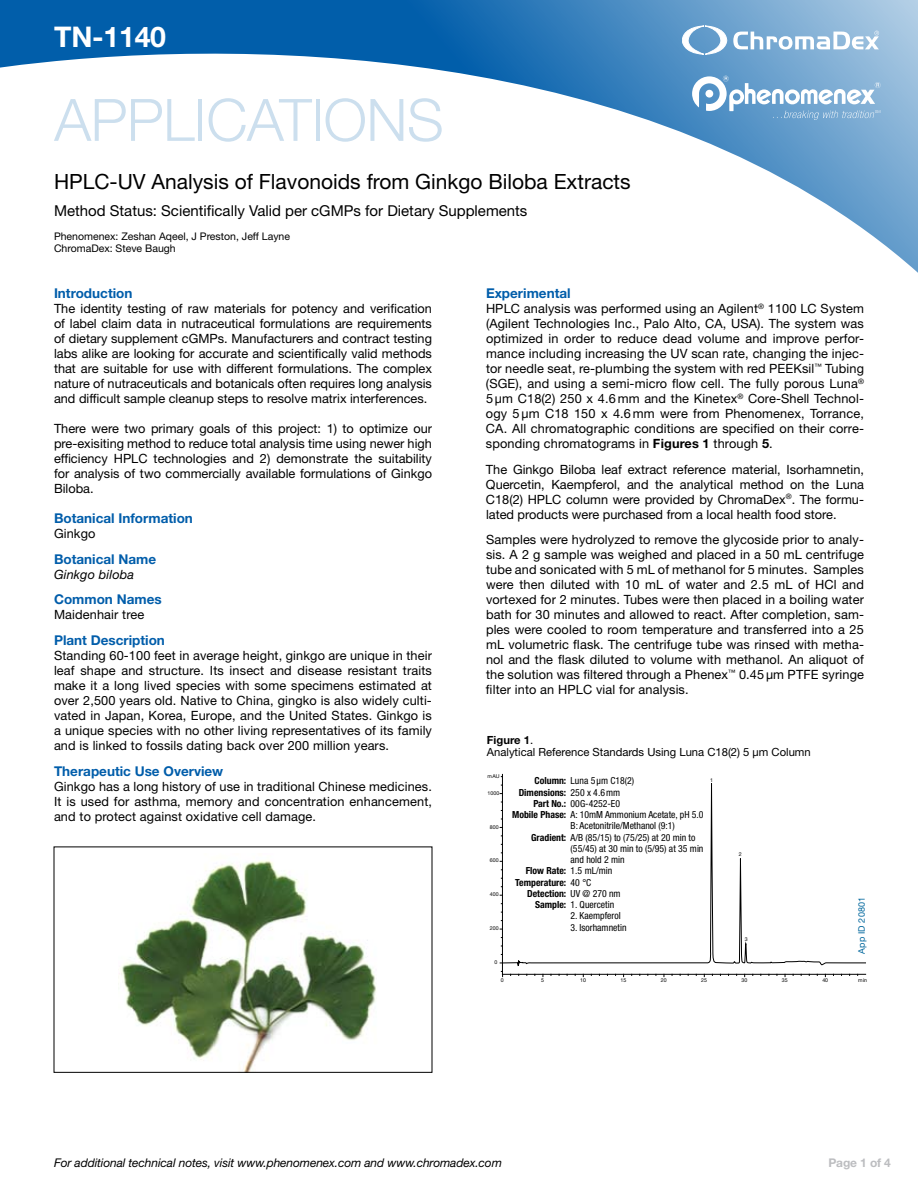
<style>
.page{position:relative;width:918px;height:1188px;background:#fff}
.page>*{position:absolute;margin:0;border:0;box-sizing:border-box;transform-origin:0 0}
.t1{font:300 58.5px "Helvetica Neue LT Std";letter-spacing:-.01em;color:#ccdfee}
.t2{font:700 28.5px "Helvetica Neue LT Std";letter-spacing:-.01em;color:#fff}
.t3{font:21px "Helvetica Neue LT Std";color:#000}
.t4{font:15px "Helvetica Neue LT Std";color:#000}
.t5{font:700 13.5px "Helvetica Neue LT Std";color:#005daa}
.t6{font:12.75px/15px "Helvetica Neue LT Std";letter-spacing:.01em;color:#000;text-align:justify}
.t7{font:italic 12.75px "Helvetica Neue LT Std";letter-spacing:.01em;color:#000}
.t8{font:italic 12px "Helvetica Neue LT Std";letter-spacing:-.01em;color:#000}
.t9{font:700 12px "Helvetica Neue LT Std";letter-spacing:-.01em;color:#bcbdc0}
.t10{font:11.25px/12px "Helvetica Neue LT Std";color:#000}
.t11{font:10.5px/12px "Helvetica Neue LT Std";color:#000}
.t12{font:condensed 9.75px/11.2px "Helvetica Neue LT Std";color:#000}
.t13{font:700 condensed 9.75px "Helvetica Neue LT Std";color:#000}
.t14{font:9px "Helvetica Neue LT Std";letter-spacing:.03em;color:#00679d}
.t15{font:5.25px "Helvetica Neue LT Std";letter-spacing:.005em;color:#000}
.s1{font-weight:700}
.s2{font-weight:400}
</style>
<div class="page">
<svg style="left:0;top:0;width:918px;height:273px"></svg>
<svg style="left:692px;top:76px;width:189px;height:44px"></svg>
<svg style="left:682px;top:26px;width:45px;height:28px"></svg>
<svg style="left:733px;top:31px;width:146px;height:19px"></svg>
<hr style="left:502px;top:974px;width:364px;height:1px;background:#000">
<hr style="left:502px;top:774px;width:1px;height:200px;background:#000">
<svg style="left:502px;top:783px;width:364px;height:185px"></svg>
<img style="left:119px;top:860px;width:257px;height:211px">
<div style="left:54px;top:847px;width:378px;height:226px;border:1px solid #000"></div>
<h2 class="t2" style="left:54px;top:19px;width:113px">TN-1140</h2>
<h1 class="t1" style="left:54px;top:84px;width:391px">APPLICATIONS</h1>
<h3 class="t3" style="left:54px;top:169px;width:578px">HPLC-UV Analysis of Flavonoids from Ginkgo Biloba Extracts</h3>
<p class="t4" style="left:54px;top:202px;width:475px">Method Status: Scientifically Valid per cGMPs for Dietary Supplements</p>
<p class="t11" style="left:54px;top:230px;width:238px">Phenomenex: Zeshan Aqeel, J Preston, Jeff Layne<br>ChromaDex: Steve Baugh</p>
<p class="t5" style="left:54px;top:285px;width:80px">Introduction</p>
<p class="t6" style="left:54px;top:301px;width:380px">The identity testing of raw materials for potency and verification of label claim data in nutraceutical formulations are requirements of dietary supplement cGMPs. Manufacturers and contract testing labs alike are looking for accurate and scientifically valid methods that are suitable for use with different formulations. The complex nature of nutraceuticals and botanicals often requires long analysis and difficult sample cleanup steps to resolve matrix interferences.</p>
<p class="t6" style="left:54px;top:421px;width:380px">There were two primary goals of this project: 1) to optimize our pre-exisiting method to reduce total analysis time using newer high efficiency HPLC technologies and 2) demonstrate the suitability for analysis of two commercially available formulations of Ginkgo Biloba.</p>
<p class="t5" style="left:54px;top:510px;width:140px">Botanical Information</p>
<p class="t6" style="left:54px;top:526px;width:43px">Ginkgo</p>
<p class="t5" style="left:54px;top:550px;width:104px">Botanical Name</p>
<p class="t7" style="left:54px;top:566px;width:82px">Ginkgo biloba</p>
<p class="t5" style="left:54px;top:591px;width:109px">Common Names</p>
<p class="t6" style="left:54px;top:607px;width:92px">Maidenhair tree</p>
<p class="t5" style="left:54px;top:632px;width:112px">Plant Description</p>
<p class="t6" style="left:54px;top:648px;width:380px">Standing 60-100 feet in average height, ginkgo are unique in their leaf shape and structure. Its insect and disease resistant traits make it a long lived species with some specimens estimated at over 2,500 years old. Native to China, gingko is also widely culti&shy;vated in Japan, Korea, Europe, and the United States. Ginkgo is a unique species with no other living representatives of its family and is linked to fossils dating back over 200 million years.</p>
<p class="t5" style="left:54px;top:763px;width:171px">Therapeutic Use Overview</p>
<p class="t6" style="left:54px;top:779px;width:380px">Ginkgo has a long history of use in traditional Chinese medicines.<br>It is used for asthma, memory and concentration enhancement, and to protect against oxidative cell damage.</p>
<p class="t5" style="left:486px;top:285px;width:86px">Experimental</p>
<p class="t6" style="left:486px;top:301px;width:380px">HPLC analysis was performed using an Agilent<sup>®</sup> 1100 LC System (Agilent Technologies Inc., Palo Alto, CA, USA). The system was optimized in order to reduce dead volume and improve perfor&shy;mance including increasing the UV scan rate, changing the injec&shy;tor needle seat, re-plumbing the system with red PEEKsil<sup>™</sup> Tubing (SGE), and using a semi-micro flow cell. The fully porous Luna<sup>® </sup>5 µm C18(2) 250 x 4.6 mm and the Kinetex<sup>®</sup> Core-Shell Technol&shy;ogy 5 µm C18 150 x 4.6 mm were from Phenomenex, Torrance, CA. All chromatographic conditions are specified on their corre&shy;sponding chromatograms in <span class="s1">Figures 1</span> through <span class="s1">5</span>.</p>
<p class="t6" style="left:486px;top:461px;width:380px">The Ginkgo Biloba leaf extract reference material, Isorhamnetin, Quercetin, Kaempferol, and the analytical method on the Luna C18(2) HPLC column were provided by ChromaDex<sup>®</sup>. The formu&shy;lated products were purchased from a local health food store.</p>
<p class="t6" style="left:486px;top:532px;width:380px">Samples were hydrolyzed to remove the glycoside prior to analy&shy;sis. A 2 g sample was weighed and placed in a 50 mL centrifuge tube and sonicated with 5 mL of methanol for 5 minutes. Samples were then diluted with 10 mL of water and 2.5 mL of HCl and vortexed for 2 minutes. Tubes were then placed in a boiling water bath for 30 minutes and allowed to react. After completion, sam&shy;ples were cooled to room temperature and transferred into a 25 mL volumetric flask. The centrifuge tube was rinsed with metha&shy;nol and the flask diluted to volume with methanol. An aliquot of the solution was filtered through a Phenex<sup>™</sup> 0.45 µm PTFE syringe filter into an HPLC vial for analysis.</p>
<p class="t10" style="left:487px;top:734px;width:325px"><span class="s1">Figure 1</span>.<br>Analytical Reference Standards Using Luna C18(2) 5 µm Column</p>
<p class="t15" style="left:488px;top:749px;width:16px">20801</p>
<p class="t15" style="left:488px;top:773px;width:13px">mAU</p>
<p class="t12" style="left:519px;top:775px;width:117px;text-indent:16px"><span class="s1">Column:</span> Luna 5 µm C18(2)<br><span class="s1">Dimensions:</span> 250 x 4.6mm</p>
<p class="t12" style="left:533px;top:798px;width:88px"><span class="s1">Part No.:</span> 00G-4252-E0</p>
<p class="t12" style="left:512px;top:809px;width:193px"><span class="s1">Mobile Phase:</span> A: 10mM Ammonium Acetate, pH 5.0</p>
<p class="t12" style="left:571px;top:820px;width:106px">B: Acetonitrile/Methanol (9:1)</p>
<p class="t12" style="left:531px;top:831px;width:166px"><span class="s1">Gradient:</span> A/B (85/15) to (75/25) at 20 min to</p>
<p class="t12" style="left:571px;top:843px;width:134px">(55/45) at 30 min to (5/95) at 35 min</p>
<p class="t12" style="left:571px;top:854px;width:55px">and hold 2 min</p>
<p class="t13" style="left:526px;top:865px;width:88px">Flow Rate: <span class="s2">1.5 mL/min</span></p>
<p class="t13" style="left:515px;top:876px;width:78px">Temperature: <span class="s2">40 °C</span></p>
<p class="t13" style="left:527px;top:888px;width:95px">Detection: <span class="s2">UV @ 270 nm</span></p>
<p class="t12" style="left:535px;top:899px;width:81px"><span class="s1">Sample:</span> 1. Quercetin</p>
<p class="t12" style="left:571px;top:910px;width:52px">2. Kaempferol</p>
<p class="t12" style="left:571px;top:922px;width:57px">3. Isorhamnetin</p>
<p class="t15" style="left:710px;top:777px;width:4px">1</p>
<p class="t15" style="left:488px;top:790px;width:13px">1000</p>
<p class="t15" style="left:490px;top:824px;width:10px">800</p>
<p class="t15" style="left:739px;top:851px;width:4px">2</p>
<p class="t15" style="left:490px;top:857px;width:10px">600</p>
<p class="t15" style="left:490px;top:891px;width:10px">400</p>
<p class="t14" style="left:856px;top:954px;width:59px;rotate:-90deg">App ID 20801</p>
<p class="t15" style="left:490px;top:925px;width:10px">200</p>
<p class="t15" style="left:745px;top:936px;width:4px">3</p>
<p class="t15" style="left:494px;top:959px;width:4px">0</p>
<p class="t15" style="left:501px;top:977px;width:4px">0</p>
<p class="t15" style="left:541px;top:977px;width:4px">5</p>
<p class="t15" style="left:858px;top:977px;width:10px">min</p>
<p class="t15" style="left:580px;top:977px;width:7px">10</p>
<p class="t15" style="left:621px;top:977px;width:7px">15</p>
<p class="t15" style="left:661px;top:977px;width:7px">20</p>
<p class="t15" style="left:701px;top:977px;width:7px">25</p>
<p class="t15" style="left:742px;top:977px;width:7px">30</p>
<p class="t15" style="left:782px;top:977px;width:7px">35</p>
<p class="t15" style="left:822px;top:977px;width:7px">40</p>
<p class="t8" style="left:54px;top:1156px;width:449px">For additional technical notes, visit www.phenomenex.com and www.chromadex.com</p>
<p class="t9" style="left:828px;top:1155px;width:64px">Page 1 of 4</p>
</div>
